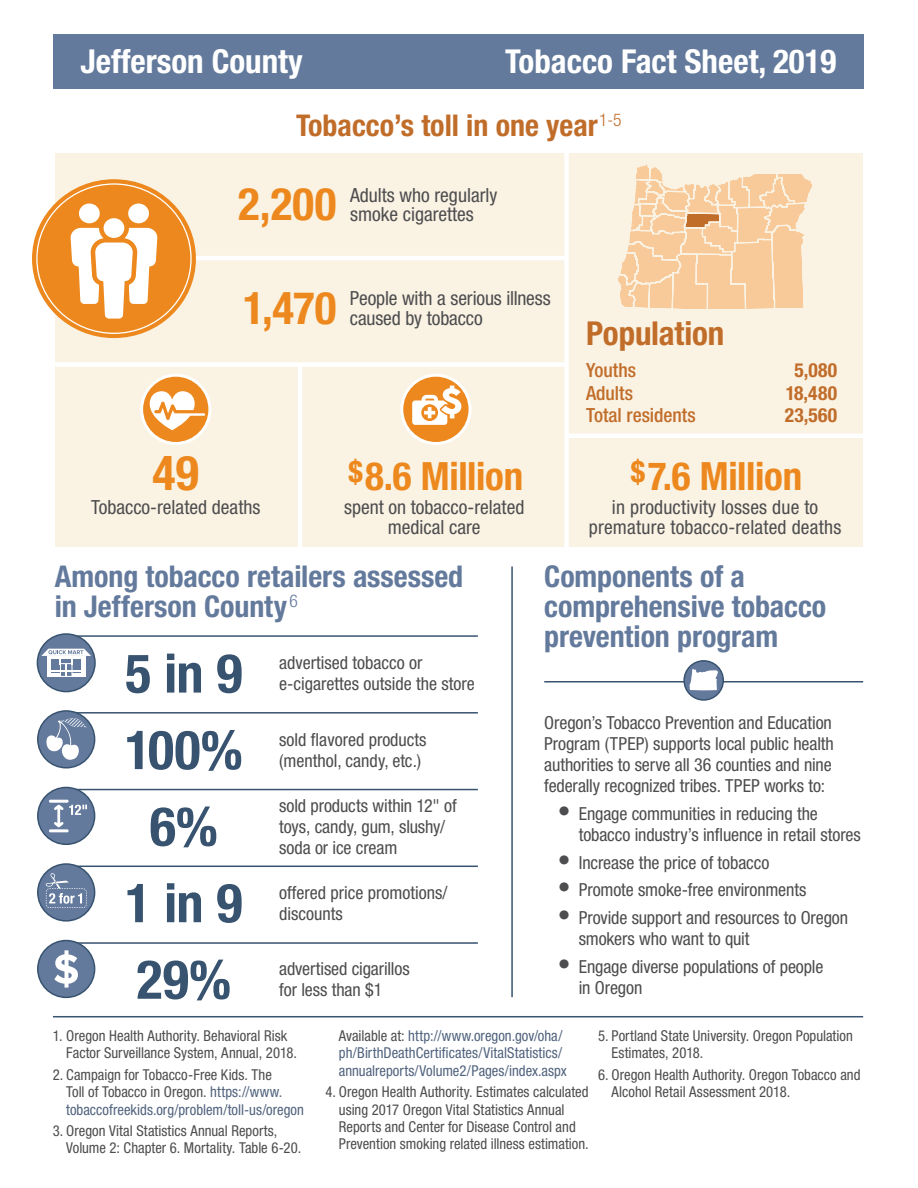
<style>
.page{position:relative;width:918px;height:1188px;background:#fff}
.page>*{position:absolute;margin:0;border:0;box-sizing:border-box;transform-origin:0 0}
.t1{font:700 condensed 54px "Helvetica Neue LT Std";letter-spacing:-.01em;color:#385370}
.t2{font:700 condensed 48px "Helvetica Neue LT Std";color:#ec881d}
.t3{font:700 condensed 45px "Helvetica Neue LT Std";color:#ec881d}
.t4{font:700 condensed 39px "Helvetica Neue LT Std";letter-spacing:-.01em;color:#ec881d}
.t5{font:700 condensed 33px "Helvetica Neue LT Std";color:#fff}
.t6{font:700 condensed 33px "Helvetica Neue LT Std";letter-spacing:-.005em;color:#c16d2a}
.headline_-_orange{font:700 condensed 30px/30px "Helvetica Neue LT Std";color:#637a9c}
.headline_-_orange-2{font:700 condensed 30px "Helvetica Neue LT Std";color:#c16d2a}
.t7{font:condensed 19.5px/19.5px "Helvetica Neue LT Std";color:#4d4d4f;text-align:center}
.t8{font:500 condensed 19.5px "Helvetica Neue LT Std";letter-spacing:-.005em;color:#c16d2a}
.t9{font:700 condensed 19.5px "Helvetica Neue LT Std";letter-spacing:.015em;color:#c16d2a}
.t10{font:condensed 18px/21px "Helvetica Neue LT Std";letter-spacing:-.005em;color:#4d4d4f}
.t11{font:condensed 15px/17.2px "Helvetica Neue LT Std";color:#4d4d4f}
.t12{font:condensed 15px/17.2px "Helvetica Neue LT Std";color:#51637e}
.s1{font-size:25.5px}
.s2{color:#51637e}
.s3{color:#4d4d4f}
</style>
<div class="page">
<hr style="left:544px;top:681px;width:319px;height:2px;background:#385370">
<hr style="left:53px;top:1016px;width:810px;height:1px;background:#385370">
<hr style="left:511px;top:566px;width:2px;height:431px;background:#385370">
<div style="left:55px;top:130px;width:807px;height:416px;background:#faf2e3"></div>
<div style="left:54px;top:105px;width:810px;height:47px;background:#fff"></div>
<div style="left:53px;top:34px;width:811px;height:55px;background:#637a9c"></div>
<hr style="left:53px;top:256px;width:513px;height:4px;background:#fff">
<div style="left:53px;top:362px;width:513px;height:5px;background:#fff"></div>
<hr style="left:567px;top:434px;width:305px;height:4px;background:#fff">
<hr style="left:298px;top:365px;width:4px;height:183px;background:#fff">
<div style="left:564px;top:147px;width:5px;height:402px;background:#fff"></div>
<svg style="left:684px;top:661px;width:39px;height:39px"></svg>
<div style="left:683px;top:660px;width:41px;height:41px;border:2px solid #385370;border-radius:50%"></div>
<svg style="left:689px;top:669px;width:29px;height:21px"></svg>
<svg style="left:35px;top:182px;width:158px;height:154px"></svg>
<div style="left:32px;top:179px;width:164px;height:159px;border:5px solid #ec881d;border-radius:50%"></div>
<div style="left:37px;top:184px;width:154px;height:149px;background:#ec881d;border-radius:50%"></div>
<div style="left:79px;top:204px;width:21px;height:19px;background:#fff;border-radius:50%"></div>
<div style="left:128px;top:204px;width:21px;height:19px;background:#fff;border-radius:50%"></div>
<svg style="left:70px;top:218px;width:88px;height:101px"></svg>
<svg style="left:402px;top:375px;width:68px;height:68px"></svg>
<div style="left:400px;top:374px;width:72px;height:71px;border:3px solid #fff;border-radius:50%"></div>
<svg style="left:412px;top:382px;width:54px;height:43px;background:#f5c18a"></svg>
<svg style="left:142px;top:375px;width:68px;height:68px"></svg>
<div style="left:140px;top:374px;width:71px;height:71px;border:3px solid #fff;border-radius:50%"></div>
<svg style="left:150px;top:390px;width:55px;height:40px;background:#f5c38e"></svg>
<svg style="left:618px;top:164px;width:194px;height:145px"></svg>
<hr style="left:63px;top:635px;width:415px;height:2px;background:#385370">
<hr style="left:63px;top:712px;width:415px;height:2px;background:#385370">
<hr style="left:63px;top:789px;width:415px;height:1px;background:#385370">
<hr style="left:63px;top:866px;width:415px;height:1px;background:#385370">
<hr style="left:63px;top:942px;width:415px;height:2px;background:#385370">
<div style="left:38px;top:941px;width:57px;height:56px;background:#637a9c;border-radius:50%"></div>
<div style="left:37px;top:940px;width:58px;height:58px;border:2px solid #385370;border-radius:50%"></div>
<svg style="left:54px;top:950px;width:24px;height:38px"></svg>
<div style="left:38px;top:711px;width:57px;height:57px;background:#637a9c;border-radius:50%"></div>
<div style="left:37px;top:710px;width:58px;height:59px;border:2px solid #385370;border-radius:50%"></div>
<svg style="left:46px;top:718px;width:41px;height:42px"></svg>
<div style="left:37px;top:634px;width:58px;height:58px;background:#637a9c;border-radius:50%"></div>
<div style="left:37px;top:633px;width:59px;height:59px;border:2px solid #385370;border-radius:50%"></div>
<svg style="left:41px;top:649px;width:50px;height:28px"></svg>
<div style="left:38px;top:787px;width:57px;height:57px;background:#637a9c;border-radius:50%"></div>
<div style="left:37px;top:787px;width:58px;height:58px;border:2px solid #385370;border-radius:50%"></div>
<hr style="left:49px;top:800px;width:20px;height:3px;background:#fff;border-radius:2px">
<hr style="left:49px;top:829px;width:20px;height:3px;background:#fff;border-radius:2px">
<svg style="left:54px;top:805px;width:33px;height:22px"></svg>
<div style="left:38px;top:864px;width:57px;height:57px;background:#637a9c;border-radius:50%"></div>
<div style="left:37px;top:863px;width:58px;height:59px;border:2px solid #385370;border-radius:50%"></div>
<svg style="left:46px;top:873px;width:41px;height:35px"></svg>
<p class="t5" style="left:80px;top:42px;width:224px">Jefferson County</p>
<p class="t5" style="left:505px;top:42px;width:333px">Tobacco Fact Sheet, 2019</p>
<p class="headline_-_orange-2" style="left:296px;top:108px;width:327px">Tobacco’s toll in one year<sup>1-5</sup></p>
<p class="t3" style="left:238px;top:177px;width:100px">2,200</p>
<p class="t7" style="left:350px;top:185px;width:149px">Adults who regularly</p>
<p class="t7" style="left:350px;top:204px;width:125px">smoke cigarettes</p>
<p class="t3" style="left:243px;top:280px;width:95px">1,470</p>
<p class="t7" style="left:350px;top:289px;width:203px">People with a serious illness</p>
<p class="t7" style="left:350px;top:308px;width:135px">caused by tobacco</p>
<p class="t6" style="left:586px;top:313px;width:140px">Population</p>
<p class="t8" style="left:586px;top:359px;width:51px">Youths</p>
<p class="t9" style="left:795px;top:358px;width:44px">5,080</p>
<p class="t8" style="left:586px;top:381px;width:48px">Adults</p>
<p class="t9" style="left:786px;top:381px;width:53px">18,480</p>
<p class="t8" style="left:586px;top:404px;width:111px">Total residents</p>
<p class="t9" style="left:785px;top:403px;width:54px">23,560</p>
<p class="t2" style="left:153px;top:444px;width:48px">49</p>
<p class="t4" style="left:349px;top:452px;width:176px"><sup>$</sup>8.6 Million</p>
<p class="t4" style="left:631px;top:452px;width:173px"><sup>$</sup>7.6 Million</p>
<p class="t7" style="left:91px;top:498px;width:171px">Tobacco-related deaths</p>
<p class="t7" style="left:344px;top:498px;width:182px">spent on tobacco-related medical care</p>
<p class="headline_-_orange" style="left:55px;top:561px;width:410px">Among tobacco retailers assessed in Jefferson County <sup>6</sup></p>
<p class="t1" style="left:125px;top:641px;width:119px">5 in 9</p>
<p class="t10" style="left:279px;top:652px;width:197px">advertised tobacco or e-cigarettes outside the store</p>
<p class="t1" style="left:125px;top:717px;width:119px">100%</p>
<p class="t1" style="left:150px;top:794px;width:69px">6%</p>
<h1 class="t1" style="left:125px;top:870px;width:119px">1 in 9</h1>
<h1 class="t1" style="left:137px;top:947px;width:96px">29%</h1>
<p class="t10" style="left:279px;top:729px;width:149px">sold flavored products</p>
<p class="t10" style="left:279px;top:750px;width:144px">(menthol, candy, etc.)</p>
<p class="t10" style="left:279px;top:795px;width:179px">sold products within 12" of toys, candy, gum, slushy/</p>
<p class="t10" style="left:279px;top:837px;width:120px">soda or ice cream</p>
<p class="t10" style="left:279px;top:882px;width:170px">offered price promotions/</p>
<p class="t10" style="left:279px;top:903px;width:65px">discounts</p>
<p class="t10" style="left:279px;top:958px;width:132px">advertised cigarillos</p>
<p class="t10" style="left:279px;top:979px;width:105px">for less than $1</p>
<p class="t7" style="left:589px;top:498px;width:254px">in productivity losses due to premature tobacco-related deaths</p>
<p class="headline_-_orange" style="left:544px;top:561px;width:283px">Components of a comprehensive tobacco prevention program</p>
<p class="t10" style="left:544px;top:712px;width:291px">Oregon’s Tobacco Prevention and Education Program (TPEP) supports local public health authorities to serve all 36 counties and nine federally recognized tribes. TPEP works to:</p>
<p class="t10" style="left:579px;top:803px;width:284px;text-indent:-21px"><span class="s1">•</span> Engage communities in reducing the tobacco industry’s influence in retail stores</p>
<p class="t10" style="left:558px;top:852px;width:213px"><span class="s1">•</span> Increase the price of tobacco</p>
<p class="t10" style="left:558px;top:879px;width:250px"><span class="s1">•</span> Promote smoke-free environments</p>
<p class="t10" style="left:579px;top:907px;width:271px;text-indent:-21px"><span class="s1">•</span> Provide support and resources to Oregon smokers who want to quit</p>
<p class="t10" style="left:579px;top:956px;width:246px;text-indent:-21px"><span class="s1">•</span> Engage diverse populations of people in Oregon</p>
<p class="t11" style="left:66px;top:1027px;width:232px;text-indent:-14px">1. Oregon Health Authority. Behavioral Risk<br>Factor Surveillance System, Annual, 2018.</p>
<p class="t11" style="left:66px;top:1066px;width:239px;text-indent:-14px">2. Campaign for Tobacco-Free Kids. The<br>Toll of Tobacco in Oregon. <span class="s2">https://www. tobaccofreekids.org/problem/toll-us/oregon</span></p>
<p class="t11" style="left:66px;top:1122px;width:237px;text-indent:-14px">3. Oregon Vital Statistics Annual Reports,<br>Volume 2: Chapter 6. Mortality. Table 6-20.</p>
<p class="t12" style="left:339px;top:1027px;width:229px"><span class="s3">Available at:</span> http://www.oregon.gov/oha/ ph/BirthDeathCertificates/VitalStatistics/ annualreports/Volume2/Pages/index.aspx</p>
<p class="t11" style="left:339px;top:1083px;width:251px;text-indent:-14px">4. Oregon Health Authority. Estimates calculated using 2017 Oregon Vital Statistics Annual Reports and Center for Disease Control and Prevention smoking related illness estimation.</p>
<p class="t11" style="left:612px;top:1027px;width:243px;text-indent:-14px">5. Portland State University. Oregon Population<br>Estimates, 2018.</p>
<p class="t11" style="left:612px;top:1066px;width:250px;text-indent:-14px">6. Oregon Health Authority. Oregon Tobacco and<br>Alcohol Retail Assessment 2018.</p>
</div>
